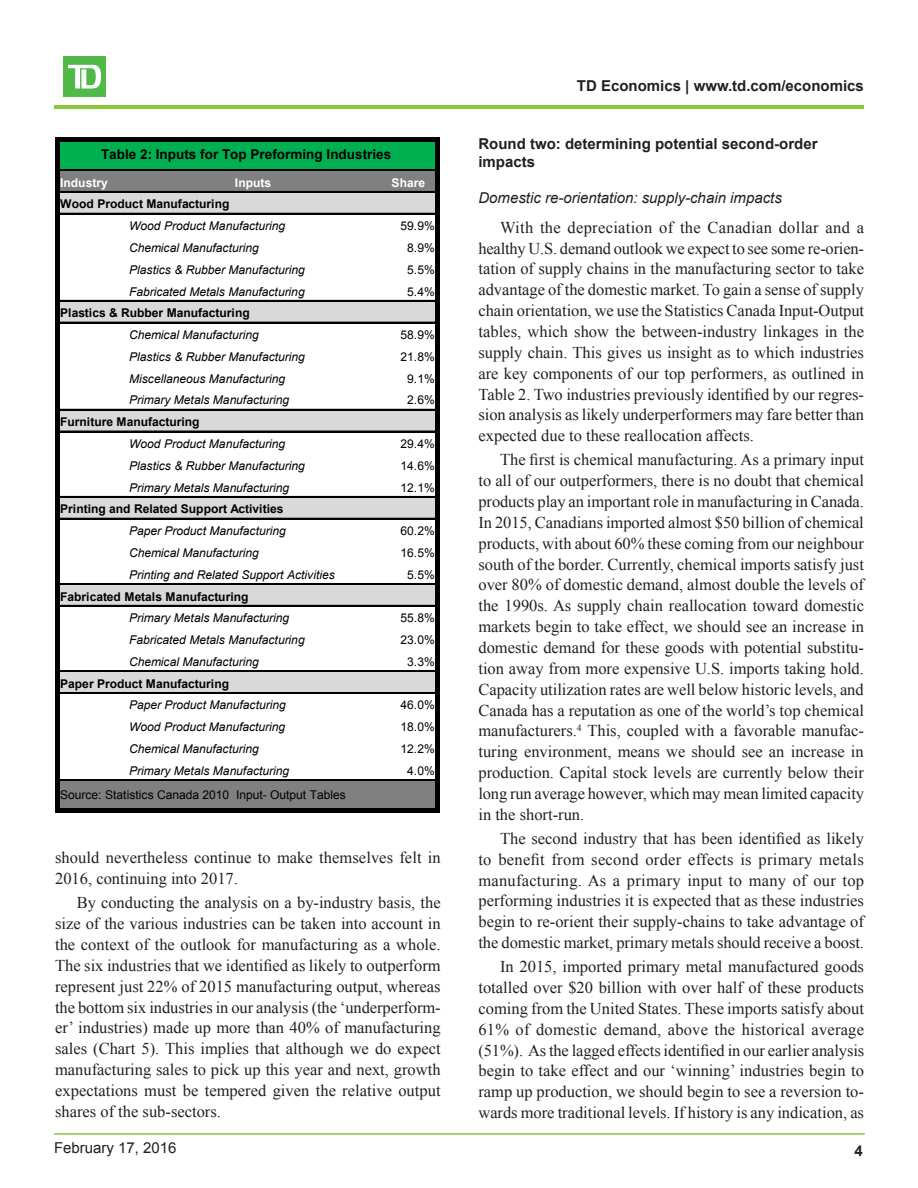
<style>
.page{position:relative;width:918px;height:1188px;background:#fff}
.page>*{position:absolute;margin:0;border:0;box-sizing:border-box;transform-origin:0 0}
.lead_-_para{font:16.5px/20.9px "Times New Roman";color:#231f20;text-align:justify}
.lead_-_subhead{font:700 15px/18.1px "Arial";color:#231f20}
.lead_-_subhead-2{font:italic 15px "Arial";color:#231f20}
.t1{font:15px "Arial";color:#231f20}
.t2{font:700 13.5px "Arial";color:#000}
.t3{font:italic 12px/21.8px "Arial";color:#000}
.t4{font:700 12px/21.8px "Arial";color:#000}
.t5{font:12px "Arial";letter-spacing:-.005em;color:#000}
.t6{font:700 12px "Arial";color:#fff}
.s1{font-weight:400;font-style:italic}
.s2{font-weight:700;font-style:normal}
</style>
<div class="page">
<div style="left:64px;top:57px;width:42px;height:40px;background:#51b948"></div>
<svg style="left:68px;top:65px;width:33px;height:24px"></svg>
<hr style="left:54px;top:1133px;width:811px;height:2px;background:#8cc63f">
<hr style="left:54px;top:108px;width:810px;height:1px;background:#8cc63f">
<hr style="left:54px;top:105px;width:810px;height:3px;background:#8cc63f">
<div style="left:58px;top:141px;width:380px;height:29px;background:#00b050"></div>
<div style="left:58px;top:170px;width:380px;height:22px;background:#808080"></div>
<div style="left:58px;top:192px;width:380px;height:22px;background:#d9d9d9"></div>
<div style="left:58px;top:301px;width:380px;height:22px;background:#d9d9d9"></div>
<div style="left:58px;top:410px;width:380px;height:22px;background:#d9d9d9"></div>
<div style="left:58px;top:497px;width:380px;height:22px;background:#d9d9d9"></div>
<div style="left:58px;top:584px;width:380px;height:22px;background:#d9d9d9"></div>
<div style="left:58px;top:671px;width:380px;height:22px;background:#d9d9d9"></div>
<div style="left:58px;top:780px;width:380px;height:31px;background:#808080"></div>
<hr style="left:56px;top:138px;width:4px;height:675px;background:#000">
<div style="left:435px;top:142px;width:5px;height:671px;background:#000"></div>
<hr style="left:60px;top:138px;width:380px;height:4px;background:#000">
<hr style="left:60px;top:169px;width:375px;height:1px;background:#000">
<hr style="left:60px;top:170px;width:375px;height:1px;background:#000">
<hr style="left:60px;top:191px;width:375px;height:2px;background:#000">
<hr style="left:60px;top:213px;width:375px;height:2px;background:#000">
<hr style="left:60px;top:300px;width:375px;height:2px;background:#000">
<hr style="left:60px;top:322px;width:375px;height:1px;background:#000">
<hr style="left:60px;top:409px;width:375px;height:2px;background:#000">
<hr style="left:60px;top:431px;width:375px;height:1px;background:#000">
<hr style="left:60px;top:496px;width:375px;height:2px;background:#000">
<hr style="left:60px;top:518px;width:375px;height:2px;background:#000">
<hr style="left:60px;top:583px;width:375px;height:2px;background:#000">
<hr style="left:60px;top:605px;width:375px;height:2px;background:#000">
<hr style="left:60px;top:670px;width:375px;height:1px;background:#000">
<hr style="left:60px;top:671px;width:375px;height:1px;background:#000">
<hr style="left:60px;top:692px;width:375px;height:2px;background:#000">
<hr style="left:60px;top:779px;width:375px;height:1px;background:#000">
<hr style="left:60px;top:780px;width:375px;height:1px;background:#000">
<div style="left:60px;top:808px;width:380px;height:5px;background:#000"></div>
<p class="t2" style="left:101px;top:145px;width:292px">Table 2: Inputs for Top Preforming Industries</p>
<p class="t6" style="left:60px;top:174px;width:49px">Industry</p>
<p class="t6" style="left:235px;top:174px;width:38px">Inputs</p>
<p class="t6" style="left:392px;top:174px;width:35px">Share</p>
<p class="t4" style="left:129px;top:194px;width:158px;text-indent:-69px">Wood Product Manufacturing<br><span class="s1">Wood Product Manufacturing</span></p>
<p class="t5" style="left:401px;top:218px;width:36px">59.9%</p>
<p class="t3" style="left:129px;top:237px;width:131px">Chemical Manufacturing</p>
<p class="t5" style="left:407px;top:240px;width:29px">8.9%</p>
<p class="t3" style="left:129px;top:259px;width:177px">Plastics &amp; Rubber Manufacturing</p>
<p class="t5" style="left:407px;top:262px;width:29px">5.5%</p>
<p class="t3" style="left:129px;top:281px;width:177px">Fabricated Metals Manufacturing</p>
<p class="t5" style="left:407px;top:284px;width:29px">5.4%</p>
<p class="t4" style="left:129px;top:303px;width:131px;text-indent:-69px">Plastics &amp; Rubber Manufacturing<br><span class="s1">Chemical Manufacturing</span></p>
<p class="t5" style="left:401px;top:327px;width:36px">58.9%</p>
<p class="t3" style="left:129px;top:346px;width:177px">Plastics &amp; Rubber Manufacturing</p>
<p class="t5" style="left:401px;top:349px;width:36px">21.8%</p>
<p class="t3" style="left:129px;top:368px;width:158px">Miscellaneous Manufacturing</p>
<p class="t5" style="left:407px;top:371px;width:29px">9.1%</p>
<p class="t3" style="left:129px;top:390px;width:162px">Primary Metals Manufacturing</p>
<p class="t5" style="left:407px;top:392px;width:29px">2.6%</p>
<p class="t3" style="left:129px;top:411px;width:158px;text-indent:-69px"><span class="s2">Furniture Manufacturing<br></span>Wood Product Manufacturing</p>
<p class="t5" style="left:401px;top:436px;width:36px">29.4%</p>
<p class="t3" style="left:129px;top:455px;width:177px">Plastics &amp; Rubber Manufacturing</p>
<p class="t5" style="left:401px;top:458px;width:36px">14.6%</p>
<p class="t3" style="left:129px;top:477px;width:162px">Primary Metals Manufacturing</p>
<p class="t5" style="left:401px;top:480px;width:36px">12.1%</p>
<p class="t4" style="left:60px;top:499px;width:227px;text-align:right">Printing and Related Support Activities<br><span class="s1">Paper Product Manufacturing</span></p>
<p class="t5" style="left:401px;top:523px;width:36px">60.2%</p>
<p class="t3" style="left:129px;top:542px;width:131px">Chemical Manufacturing</p>
<p class="t5" style="left:401px;top:545px;width:36px">16.5%</p>
<p class="t3" style="left:129px;top:564px;width:207px">Printing and Related Support Activities</p>
<p class="t5" style="left:407px;top:567px;width:29px">5.5%</p>
<p class="t4" style="left:129px;top:586px;width:162px;text-indent:-69px">Fabricated Metals Manufacturing<br><span class="s1">Primary Metals Manufacturing</span></p>
<p class="t5" style="left:401px;top:610px;width:36px">55.8%</p>
<p class="t3" style="left:129px;top:629px;width:177px">Fabricated Metals Manufacturing</p>
<p class="t5" style="left:401px;top:632px;width:36px">23.0%</p>
<p class="t3" style="left:129px;top:651px;width:131px">Chemical Manufacturing</p>
<p class="t5" style="left:407px;top:654px;width:29px">3.3%</p>
<p class="t4" style="left:129px;top:673px;width:158px;text-indent:-69px">Paper Product Manufacturing<br><span class="s1">Paper Product Manufacturing</span></p>
<p class="t5" style="left:401px;top:697px;width:36px">46.0%</p>
<p class="t3" style="left:129px;top:716px;width:158px">Wood Product Manufacturing</p>
<p class="t5" style="left:401px;top:719px;width:36px">18.0%</p>
<p class="t3" style="left:129px;top:738px;width:131px">Chemical Manufacturing</p>
<p class="t5" style="left:401px;top:741px;width:36px">12.2%</p>
<p class="t3" style="left:129px;top:760px;width:162px">Primary Metals Manufacturing</p>
<p class="t5" style="left:407px;top:763px;width:29px">4.0%</p>
<p class="t5" style="left:60px;top:787px;width:287px">Source: Statistics Canada 2010 Input- Output Tables</p>
<p class="lead_-_para" style="left:55px;top:847px;width:387px">should nevertheless continue to make themselves felt in<br>2016, continuing into 2017.</p>
<p class="lead_-_para" style="left:55px;top:892px;width:387px;text-indent:22px">By conducting the analysis on a by-industry basis, the size of the various industries can be taken into account in the context of the outlook for manufacturing as a whole.<br>The six industries that we identified as likely to outperform represent just 22% of 2015 manufacturing output, whereas the bottom six industries in our analysis (the ‘underperform&shy;er’ industries) made up more than 40% of manufacturing sales (Chart 5). This implies that although we do expect manufacturing sales to pick up this year and next, growth expectations must be tempered given the relative output shares of the sub-sectors.</p>
<p class="lead_-_subhead" style="left:577px;top:77px;width:289px">TD Economics | www.td.com/economics</p>
<p class="lead_-_subhead" style="left:478px;top:135px;width:341px">Round two: determining potential second-order impacts</p>
<p class="lead_-_subhead-2" style="left:478px;top:188px;width:305px">Domestic re-orientation: supply-chain impacts</p>
<p class="lead_-_para" style="left:478px;top:217px;width:387px;text-indent:22px">With the depreciation of the Canadian dollar and a healthy U.S. demand outlook we expect to see some re-orien&shy;tation of supply chains in the manufacturing sector to take advantage of the domestic market. To gain a sense of supply chain orientation, we use the Statistics Canada Input-Output tables, which show the between-industry linkages in the supply chain. This gives us insight as to which industries are key components of our top performers, as outlined in Table 2. Two industries previously identified by our regres&shy;sion analysis as likely underperformers may fare better than expected due to these reallocation affects.</p>
<p class="lead_-_para" style="left:478px;top:449px;width:387px;text-indent:22px">The first is chemical manufacturing. As a primary input to all of our outperformers, there is no doubt that chemical products play an important role in manufacturing in Canada.<br>In 2015, Canadians imported almost $50 billion of chemical products, with about 60% these coming from our neighbour south of the border. Currently, chemical imports satisfy just over 80% of domestic demand, almost double the levels of the 1990s. As supply chain reallocation toward domestic markets begin to take effect, we should see an increase in domestic demand for these goods with potential substitu&shy;tion away from more expensive U.S. imports taking hold.<br>Capacity utilization rates are well below historic levels, and Canada has a reputation as one of the world’s top chemical manufacturers.<sup>4</sup> This, coupled with a favorable manufac&shy;turing environment, means we should see an increase in production. Capital stock levels are currently below their long run average however, which may mean limited capacity in the short-run.</p>
<p class="lead_-_para" style="left:478px;top:828px;width:387px;text-indent:22px">The second industry that has been identified as likely to benefit from second order effects is primary metals manufacturing. As a primary input to many of our top performing industries it is expected that as these industries begin to re-orient their supply-chains to take advantage of the domestic market, primary metals should receive a boost.</p>
<p class="lead_-_para" style="left:478px;top:956px;width:387px;text-indent:22px">In 2015, imported primary metal manufactured goods totalled over $20 billion with over half of these products coming from the United States. These imports satisfy about 61% of domestic demand, above the historical average (51%). As the lagged effects identified in our earlier analysis begin to take effect and our ‘winning’ industries begin to ramp up production, we should begin to see a reversion to&shy;wards more traditional levels. If history is any indication, as</p>
<p class="t1" style="left:54px;top:1138px;width:124px">February 17, 2016</p>
<p class="lead_-_subhead" style="left:855px;top:1142px;width:10px">4</p>
</div>
